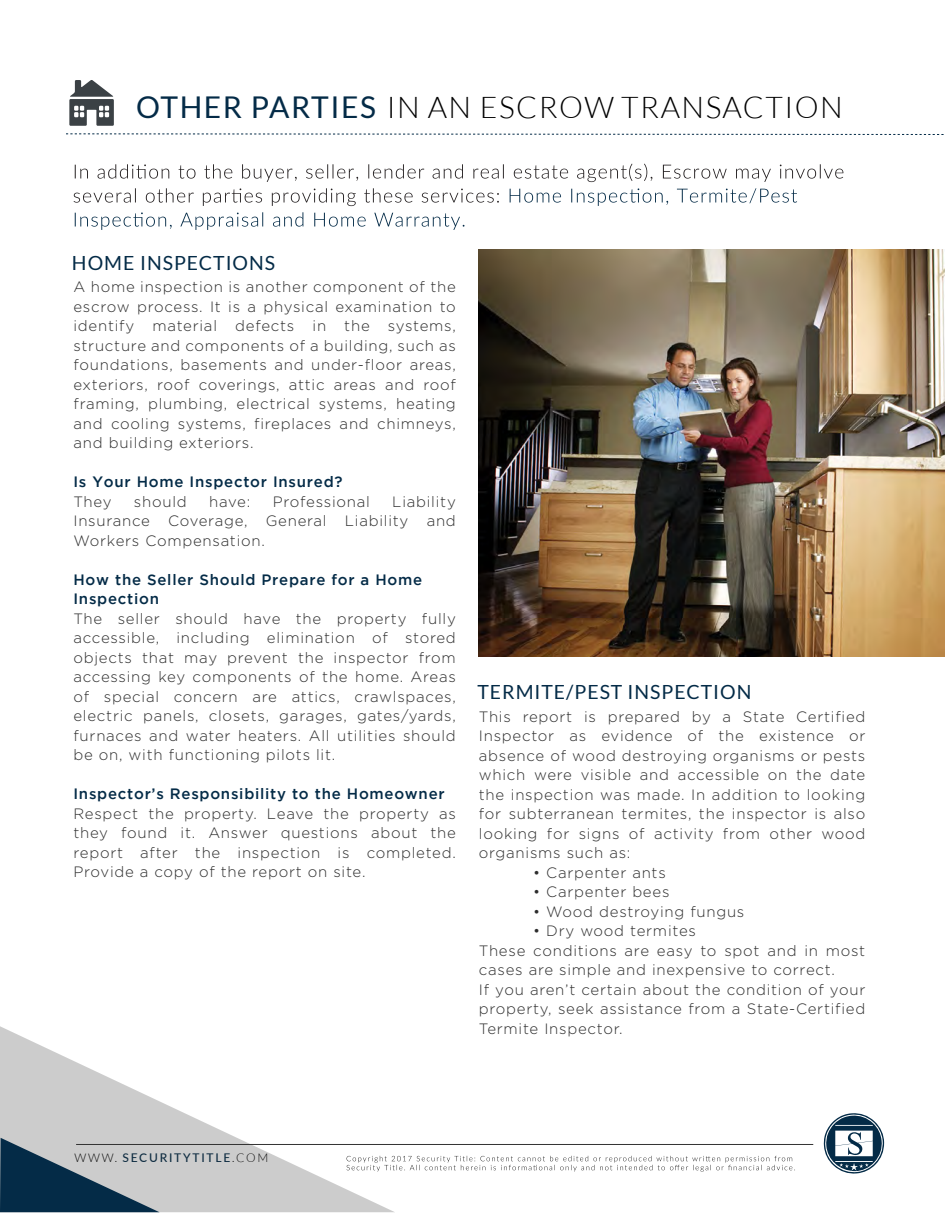
<style>
.page{position:relative;width:945px;height:1215px;background:#fff}
.page>*{position:absolute;margin:0;border:0;box-sizing:border-box;transform-origin:0 0}
.t1{font:300 30px "Lato";letter-spacing:.05em;color:#000}
.t2{font:19.5px "Lato";letter-spacing:.05em;color:#042b47}
.t3{font:300 15px/19.5px "Gotham";letter-spacing:.05em;color:#2d2d2d;text-align:justify}
.t4{font:500 15px/19.5px "Gotham";letter-spacing:.05em;color:#042b47}
.t5{font:500 12px "Lato";letter-spacing:.15em;color:#042b47}
.s1{font-weight:400;color:#042b47}
.s2{font-weight:300;color:#000}
</style>
<div class="page">
<svg style="left:66px;top:133px;width:878px;height:2px"></svg>
<svg style="left:69px;top:80px;width:45px;height:46px"></svg>
<svg style="left:75px;top:164px;width:768px;height:18px"></svg>
<svg style="left:74px;top:188px;width:425px;height:18px"></svg>
<svg style="left:510px;top:188px;width:287px;height:18px"></svg>
<svg style="left:75px;top:212px;width:389px;height:18px"></svg>
<img style="left:479px;top:249px;width:466px;height:407px">
<svg style="left:0;top:1026px;width:394px;height:186px"></svg>
<svg style="left:0;top:1138px;width:160px;height:74px;background:#677a89"></svg>
<svg style="left:824px;top:1113px;width:60px;height:61px"></svg>
<hr style="left:76px;top:1144px;width:737px;height:1px;background:#333">
<svg style="left:346px;top:1156px;width:449px;height:16px"></svg>
<h1 class="t1" style="left:136px;top:91px;width:708px"><span class="s1">OTHER PARTIES</span> IN AN ESCROW TRANSACTION</h1>
<h2 class="t2" style="left:72px;top:252px;width:205px">HOME INSPECTIONS</h2>
<p class="t3" style="left:73px;top:277px;width:384px">A home inspection is another component of the escrow process. It is a physical examination to identify material defects in the systems, structure and components of a building, such as foundations, basements and under-floor areas, exteriors, roof coverings, attic areas and roof framing, plumbing, electrical systems, heating and cooling systems, fireplaces and chimneys, and building exteriors.</p>
<p class="t4" style="left:73px;top:472px;width:271px">Is Your Home Inspector Insured?</p>
<p class="t3" style="left:73px;top:492px;width:40px">They</p>
<p class="t3" style="left:134px;top:492px;width:54px">should</p>
<p class="t3" style="left:209px;top:492px;width:43px">have:</p>
<p class="t3" style="left:273px;top:492px;width:99px">Professional</p>
<p class="t3" style="left:73px;top:492px;width:384px;text-indent:319px">Liability Insurance Coverage, General Liability and Workers Compensation.</p>
<p class="t4" style="left:73px;top:569px;width:350px">How the Seller Should Prepare for a Home<br>Inspection</p>
<p class="t3" style="left:73px;top:609px;width:384px">The seller should have the property fully accessible, including elimination of stored objects that may prevent the inspector from accessing key components of the home. Areas of special concern are attics, crawlspaces, electric panels, closets, garages, gates/yards, furnaces and water heaters. All utilities should be on, with functioning pilots lit.</p>
<p class="t4" style="left:73px;top:784px;width:373px">Inspector’s Responsibility to the Homeowner</p>
<p class="t3" style="left:73px;top:804px;width:384px">Respect the property. Leave the property as they found it. Answer questions about the report after the inspection is completed.<br>Provide a copy of the report on site.</p>
<h2 class="t2" style="left:477px;top:681px;width:276px">TERMITE/PEST INSPECTION</h2>
<p class="t3" style="left:479px;top:706px;width:388px">This report is prepared by a State Certified Inspector as evidence of the existence or absence of wood destroying organisms or pests which were visible and accessible on the date the inspection was made. In addition to looking for subterranean termites, the inspector is also looking for signs of activity from other wood organisms such as:</p>
<p class="t3" style="left:533px;top:862px;width:134px">• Carpenter ants</p>
<p class="t3" style="left:533px;top:882px;width:138px">• Carpenter bees</p>
<p class="t3" style="left:533px;top:901px;width:213px">• Wood destroying fungus</p>
<p class="t3" style="left:479px;top:921px;width:388px;text-align:left;text-indent:54px">• Dry wood termites<br>These conditions are easy to spot and in most cases are simple and inexpensive to correct.<br>If you aren’t certain about the condition of your property, seek assistance from a State-Certified Termite Inspector.</p>
<p class="t5" style="left:75px;top:1149px;width:195px"><span class="s2">WWW.</span> SECURITYTITLE<span class="s2">.COM</span></p>
</div>
